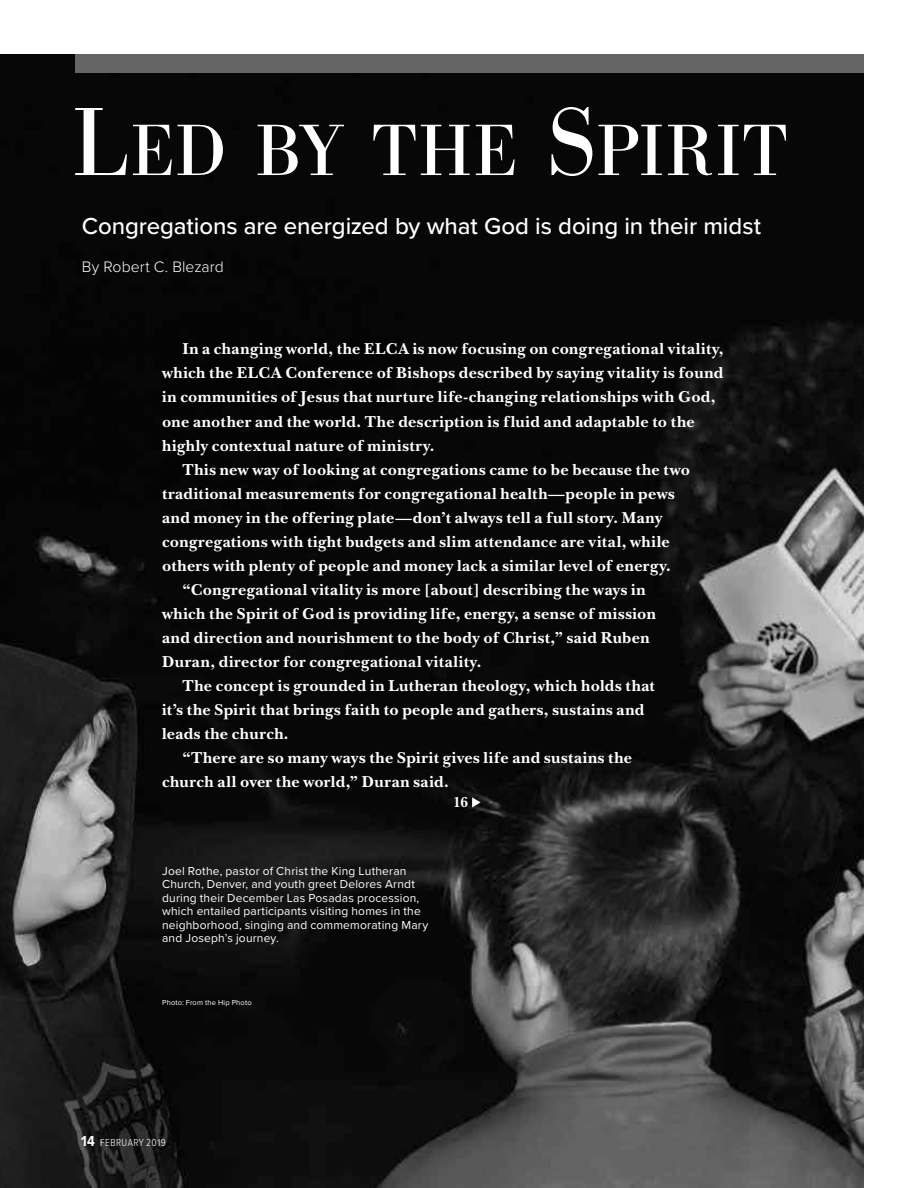
<style>
.page{position:relative;width:918px;height:1188px;background:#fff}
.page>*{position:absolute;margin:0;border:0;box-sizing:border-box;transform-origin:0 0}
.t1{font:75.3px "Bodoni URW";letter-spacing:.02em;color:#fff}
.t2{font:500 24px "Proxima Nova";letter-spacing:-.005em;color:#fff}
.t3{font:700 16.5px "New Baskerville";letter-spacing:.025em;color:#fff}
.t4{font:300 15.75px "Proxima Nova";letter-spacing:.005em;color:#fff}
.t5{font:700 15px "New Baskerville";color:#fff}
.t6{font:12px/13.5px "Proxima Nova";letter-spacing:.015em;color:#fff}
.t7{font:300 10.5px "Proxima Nova Cond";letter-spacing:.035em;color:#fff}
.t8{font:7.5px "Proxima Nova";letter-spacing:.025em;color:#fff}
.s1{font-size:100.5px}
.s2{font-weight:700;font-size:15px}
</style>
<div class="page">
<img style="left:0;top:54px;width:864px;height:1134px">
<svg style="left:472px;top:797px;width:9px;height:10px"></svg>
<div style="left:75px;top:54px;width:789px;height:19px;background:#656565"></div>
<h1 class="t1" style="left:72px;top:106px;width:716px"><span class="s1">L</span>ED BY THE <span class="s1">S</span>PIRIT</h1>
<h2 class="t2" style="left:82px;top:208px;width:681px">Congregations are energized by what God is doing in their midst</h2>
<p class="t4" style="left:82px;top:255px;width:144px">By Robert C. Blezard</p>
<p class="t3" style="left:182px;top:339px;width:543px">In a changing world, the ELCA is now focusing on congregational vitality,</p>
<p class="t3" style="left:162px;top:364px;width:563px">which the ELCA Conference of Bishops described by saying vitality is found</p>
<p class="t3" style="left:162px;top:388px;width:555px">in communities of Jesus that nurture life-changing relationships with God,</p>
<p class="t3" style="left:162px;top:412px;width:534px">one another and the world. The description is fluid and adaptable to the</p>
<p class="t3" style="left:162px;top:436px;width:274px">highly contextual nature of ministry.</p>
<p class="t3" style="left:182px;top:460px;width:509px">This new way of looking at congregations came to be because the two</p>
<p class="t3" style="left:162px;top:484px;width:514px">traditional measurements for congregational health—people in pews</p>
<p class="t3" style="left:162px;top:508px;width:502px">and money in the offering plate—don’t always tell a full story. Many</p>
<p class="t3" style="left:162px;top:532px;width:509px">congregations with tight budgets and slim attendance are vital, while</p>
<p class="t3" style="left:162px;top:556px;width:510px">others with plenty of people and money lack a similar level of energy.</p>
<p class="t3" style="left:182px;top:580px;width:465px">“Congregational vitality is more [about] describing the ways in</p>
<p class="t3" style="left:162px;top:604px;width:495px">which the Spirit of God is providing life, energy, a sense of mission</p>
<p class="t3" style="left:162px;top:628px;width:489px">and direction and nourishment to the body of Christ,” said Ruben</p>
<p class="t3" style="left:162px;top:652px;width:321px">Duran, director for congregational vitality.</p>
<p class="t3" style="left:182px;top:676px;width:474px">The concept is grounded in Lutheran theology, which holds that</p>
<p class="t3" style="left:162px;top:700px;width:484px">it’s the Spirit that brings faith to people and gathers, sustains and</p>
<p class="t3" style="left:162px;top:724px;width:128px">leads the church.</p>
<p class="t3" style="left:182px;top:748px;width:451px">“There are so many ways the Spirit gives life and sustains the</p>
<p class="t3" style="left:162px;top:772px;width:288px">church all over the world,” Duran said.</p>
<p class="t5" style="left:453px;top:794px;width:17px">16</p>
<p class="t6" style="left:162px;top:863px;width:268px">Joel Rothe, pastor of Christ the King Lutheran Church, Denver, and youth greet Delores Arndt during their December Las Posadas procession, which entailed participants visiting homes in the neighborhood, singing and commemorating Mary and Joseph’s journey.</p>
<p class="t8" style="left:162px;top:997px;width:91px">Photo: From the Hip Photo</p>
<p class="t7" style="left:81px;top:1135px;width:86px"><span class="s2">14</span> FEBRUARY 2019</p>
</div>
